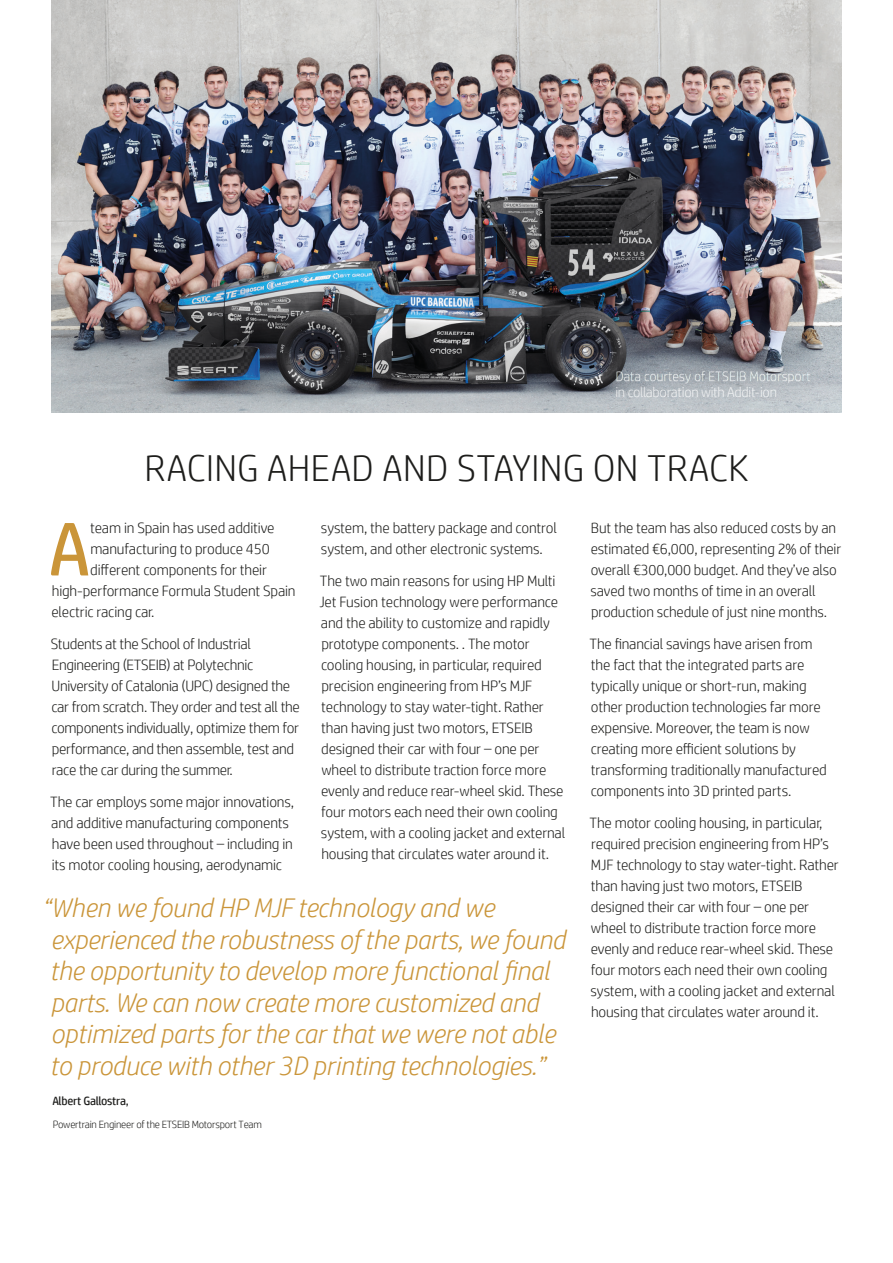
<style>
.page{position:relative;width:893px;height:1263px;background:#fff}
.page>*{position:absolute;margin:0;border:0;box-sizing:border-box;transform-origin:0 0}
.BODY{font:75.6px "HP Simplified";color:#ca9539}
.t1{font:300 37.5px "HP Simplified";letter-spacing:.01em;color:#1d1d1b}
.QUOTE{font:italic 300 27px/31.5px "HP Simplified";letter-spacing:-.01em;color:#ca9539}
.BODY-2{font:300 15px/21px "HP Simplified";letter-spacing:-.01em;color:#1d1d1b}
.t2{font:300 14.25px "HP Simplified";letter-spacing:-.02em;color:#fff}
.QUOTE_NAME{font:12px "HP Simplified";letter-spacing:-.02em;color:#1d1d1b}
.QUOTE_TILE{font:300 10.5px "HP Simplified";letter-spacing:-.02em;color:#1d1d1b}
</style>
<div class="page">
<img style="left:51px;top:0;width:791px;height:412px">
<p class="t2" style="left:615px;top:384px;width:163px">in collaboration with Addit-ion</p>
<p class="t1" style="left:144px;top:447px;width:606px">RACING AHEAD AND STAYING ON TRACK</p>
<p class="BODY" style="left:49px;top:506px;width:43px">A</p>
<p class="BODY-2" style="left:90px;top:517px;width:186px">team in Spain has used additive</p>
<p class="BODY-2" style="left:90px;top:538px;width:181px">manufacturing to produce 450</p>
<p class="BODY-2" style="left:90px;top:559px;width:178px">different components for their</p>
<p class="BODY-2" style="left:52px;top:580px;width:245px">high-performance Formula Student Spain</p>
<p class="BODY-2" style="left:51px;top:601px;width:105px">electric racing car.</p>
<p class="BODY-2" style="left:51px;top:633px;width:251px">Students at the School of Industrial Engineering (ETSEIB) at Polytechnic University of Catalonia (UPC) designed the car from scratch. They order and test all the components individually, optimize them for performance, and then assemble, test and race the car during the summer.</p>
<p class="BODY-2" style="left:50px;top:791px;width:245px">The car employs some major innovations, and additive manufacturing components have been used throughout – including in its motor cooling housing, aerodynamic</p>
<p class="BODY-2" style="left:321px;top:517px;width:237px">system, the battery package and control system, and other electronic systems.</p>
<p class="BODY-2" style="left:319px;top:570px;width:247px">The two main reasons for using HP Multi Jet Fusion technology were performance and the ability to customize and rapidly prototype components. . The motor cooling housing, in particular, required precision engineering from HP’s MJF technology to stay water-tight. Rather than having just two motors, ETSEIB designed their car with four – one per wheel to distribute traction force more evenly and reduce rear-wheel skid. These four motors each need their own cooling system, with a cooling jacket and external housing that circulates water around it.</p>
<p class="QUOTE" style="left:42px;top:892px;width:525px">“When we found HP MJF technology and we experienced the robustness of the parts, we found the opportunity to develop more functional final parts. We can now create more customized and optimized parts for the car that we were not able to produce with other 3D printing technologies.”</p>
<p class="QUOTE_NAME" style="left:52px;top:1094px;width:78px">Albert Gallostra,</p>
<p class="QUOTE_TILE" style="left:53px;top:1118px;width:211px">Powertrain Engineer of the ETSEIB Motorsport Team</p>
<p class="BODY-2" style="left:591px;top:517px;width:252px">But the team has also reduced costs by an estimated €6,000, representing 2% of their overall €300,000 budget. And they’ve also saved two months of time in an overall production schedule of just nine months.</p>
<p class="BODY-2" style="left:589px;top:633px;width:239px">The financial savings have arisen from the fact that the integrated parts are typically unique or short-run, making other production technologies far more expensive. Moreover, the team is now creating more efficient solutions by transforming traditionally manufactured components into 3D printed parts.</p>
<p class="BODY-2" style="left:589px;top:812px;width:251px">The motor cooling housing, in particular, required precision engineering from HP’s MJF technology to stay water-tight. Rather than having just two motors, ETSEIB designed their car with four – one per wheel to distribute traction force more evenly and reduce rear-wheel skid. These four motors each need their own cooling system, with a cooling jacket and external housing that circulates water around it.</p>
</div>
